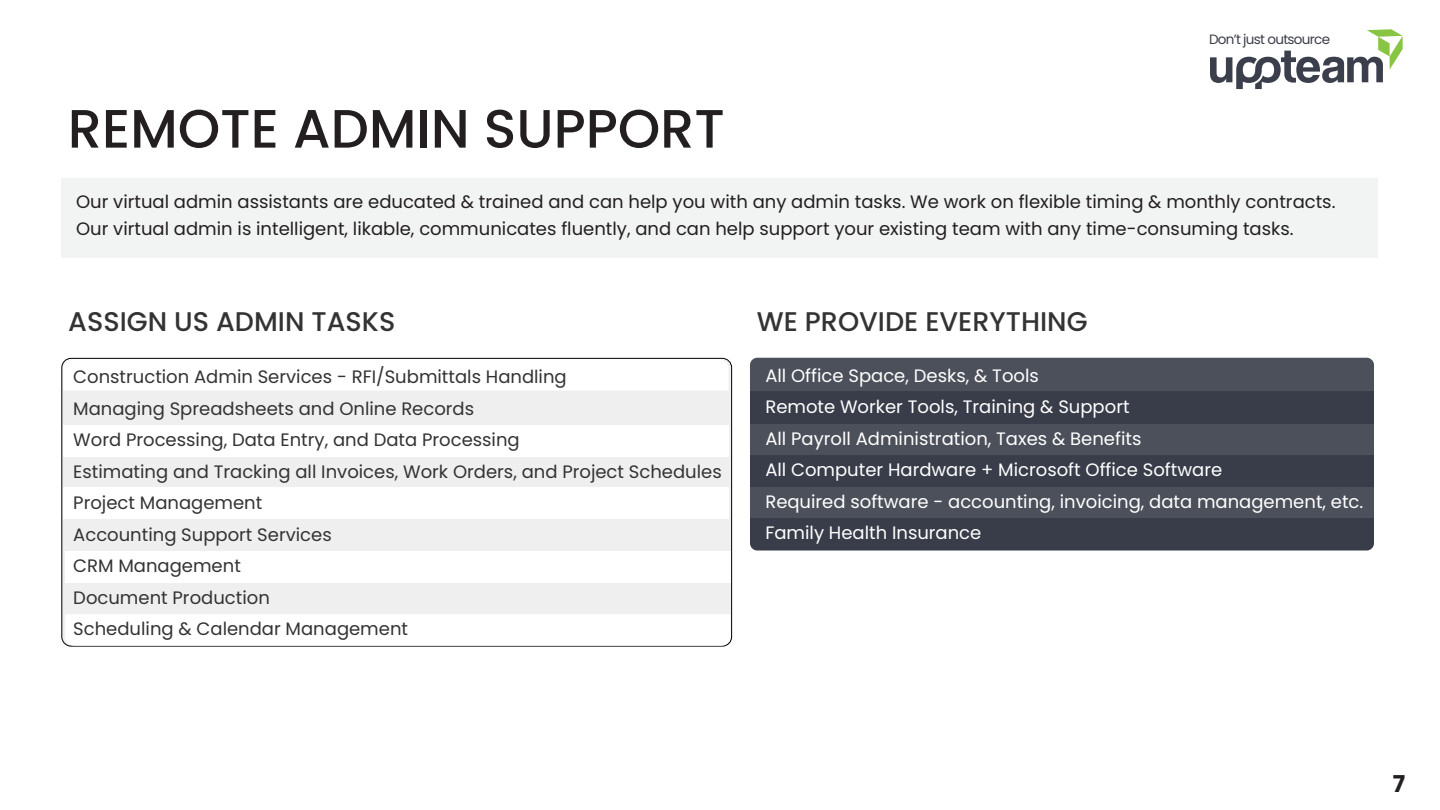
<style>
.page{position:relative;width:1440px;height:810px;background:#fff}
.page>*{position:absolute;margin:0;border:0;box-sizing:border-box;transform-origin:0 0}
.t1{font:500 54px "Poppins";color:#231f20}
.t2{font:500 27px "Poppins";color:#333}
.t3{font:700 23.17px "Poppins";color:#231f20}
.t4{font:18px/31.5px "Poppins";color:#333}
.t5{font:18px/27px "Poppins";color:#231f20}
.t6{font:18px/31.5px "Poppins";color:#fff}
.t7{font:13.5px "Poppins";letter-spacing:-.05em;color:#3b3e4b}
</style>
<div class="page">
<svg style="left:1210px;top:29px;width:193px;height:60px"></svg>
<div style="left:750px;top:358px;width:624px;height:192px;background:#393d4a;border-radius:7px"></div>
<div style="left:750px;top:358px;width:624px;height:33px;background:#4c505b"></div>
<div style="left:750px;top:424px;width:624px;height:30px;background:#4c505b"></div>
<div style="left:750px;top:487px;width:624px;height:31px;background:#4c505b"></div>
<div style="left:62px;top:358px;width:670px;height:288px;background:#f0efef;border-radius:9px"></div>
<div style="left:63px;top:425px;width:666px;height:32px;background:#fff"></div>
<div style="left:63px;top:488px;width:666px;height:31px;background:#fff"></div>
<div style="left:65px;top:551px;width:665px;height:32px;background:#fff"></div>
<div style="left:63px;top:359px;width:666px;height:31px;background:#fff"></div>
<div style="left:65px;top:614px;width:666px;height:32px;background:#fff"></div>
<div style="left:62px;top:178px;width:1316px;height:80px;background:#f2f3f3"></div>
<h1 class="t1" style="left:68px;top:97px;width:659px">REMOTE ADMIN SUPPORT</h1>
<p class="t7" style="left:1209px;top:31px;width:123px">Don’t just outsource</p>
<p class="t5" style="left:76px;top:188px;width:1261px">Our virtual admin assistants are educated &amp; trained and can help you with any admin tasks. We work on flexible timing &amp; monthly contracts.<br>Our virtual admin is intelligent, likable, communicates fluently, and can help support your existing team with any time-consuming tasks.</p>
<h2 class="t2" style="left:68px;top:306px;width:329px">ASSIGN US ADMIN TASKS</h2>
<p class="t4" style="left:73px;top:361px;width:650px">Construction Admin Services - RFI/Submittals Handling<br>Managing Spreadsheets and Online Records<br>Word Processing, Data Entry, and Data Processing<br>Estimating and Tracking all Invoices, Work Orders, and Project Schedules Project Management<br>Accounting Support Services<br>CRM Management<br>Document Production<br>Scheduling &amp; Calendar Management</p>
<h2 class="t2" style="left:757px;top:306px;width:332px">WE PROVIDE EVERYTHING</h2>
<p class="t6" style="left:765px;top:360px;width:599px">All Office Space, Desks, &amp; Tools<br>Remote Worker Tools, Training &amp; Support<br>All Payroll Administration, Taxes &amp; Benefits<br>All Computer Hardware + Microsoft Office Software<br>Required software - accounting, invoicing, data management, etc.<br>Family Health Insurance</p>
<p class="t3" style="left:1393px;top:771px;width:14px">7</p>
</div>
